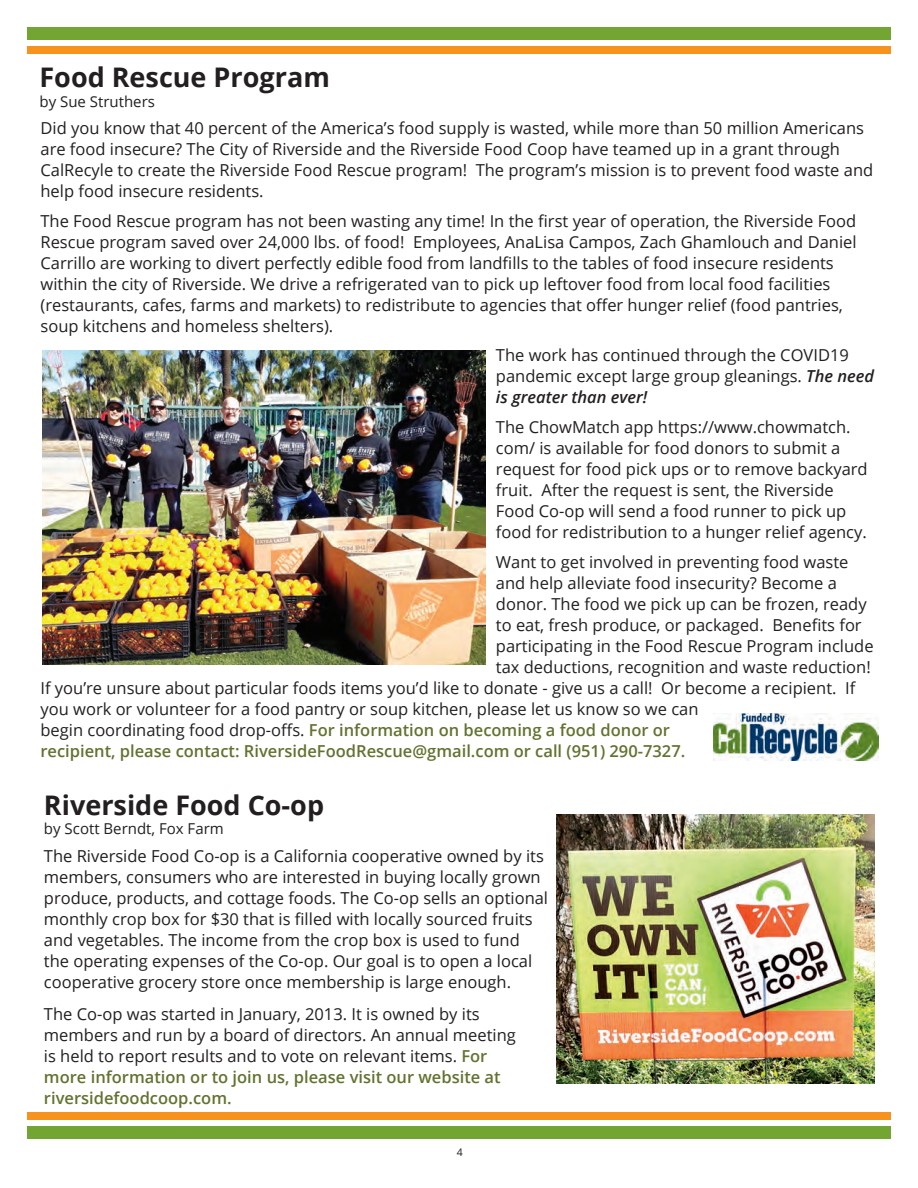
<style>
.page{position:relative;width:918px;height:1188px;background:#fff}
.page>*{position:absolute;margin:0;border:0;box-sizing:border-box;transform-origin:0 0}
.Paragraph_Style_news{font:700 27px "Open Sans";color:#231f20}
.RCRCDStyle1{font:16.5px/21px "Open Sans";color:#231f20}
.t1{font:600 16.5px "Open Sans";color:#61732f}
.Paragraph_Style_news-2{font:15px "Open Sans";color:#231f20}
.t2{font:10.5px "Open Sans";color:#231f20}
.s1{font-weight:600;font-style:italic}
.s2{font-weight:400;color:#231f20}
.s3{font-weight:600;color:#61732f}
</style>
<div class="page">
<div style="left:27px;top:27px;width:864px;height:13px;background:#73a532"></div>
<div style="left:27px;top:46px;width:864px;height:8px;background:#f7931d"></div>
<div style="left:27px;top:1126px;width:864px;height:13px;background:#73a532"></div>
<div style="left:27px;top:1112px;width:864px;height:8px;background:#f7931d"></div>
<img style="left:42px;top:350px;width:443px;height:314px">
<img style="left:556px;top:814px;width:318px;height:270px">
<img style="left:714px;top:714px;width:165px;height:47px">
<p class="Paragraph_Style_news" style="left:39px;top:58px;width:292px">Food Rescue Program</p>
<p class="Paragraph_Style_news-2" style="left:39px;top:92px;width:117px">by Sue Struthers</p>
<p class="RCRCDStyle1" style="left:40px;top:117px;width:834px">Did you know that 40 percent of the America’s food supply is wasted, while more than 50 million Americans are food insecure? The City of Riverside and the Riverside Food Coop have teamed up in a grant through CalRecyle to create the Riverside Food Rescue program! The program’s mission is to prevent food waste and help food insecure residents.</p>
<p class="RCRCDStyle1" style="left:40px;top:210px;width:818px">The Food Rescue program has not been wasting any time! In the first year of operation, the Riverside Food Rescue program saved over 24,000 lbs. of food! Employees, AnaLisa Campos, Zach Ghamlouch and Daniel Carrillo are working to divert perfectly edible food from landfills to the tables of food insecure residents within the city of Riverside. We drive a refrigerated van to pick up leftover food from local food facilities (restaurants, cafes, farms and markets) to redistribute to agencies that offer hunger relief (food pantries, soup kitchens and homeless shelters).</p>
<p class="RCRCDStyle1" style="left:496px;top:345px;width:380px">The work has continued through the COVID19 pandemic except large group gleanings. <span class="s1">The need is greater than ever!</span></p>
<p class="RCRCDStyle1" style="left:496px;top:416px;width:373px">The ChowMatch app https://www.chowmatch. com/ is available for food donors to submit a request for food pick ups or to remove backyard fruit. After the request is sent, the Riverside Food Co-op will send a food runner to pick up food for redistribution to a hunger relief agency.</p>
<p class="RCRCDStyle1" style="left:496px;top:551px;width:354px">Want to get involved in preventing food waste</p>
<p class="RCRCDStyle1" style="left:496px;top:572px;width:343px">and help alleviate food insecurity? Become a</p>
<p class="RCRCDStyle1" style="left:496px;top:593px;width:372px">donor. The food we pick up can be frozen, ready</p>
<p class="RCRCDStyle1" style="left:496px;top:614px;width:367px">to eat, fresh produce, or packaged. Benefits for</p>
<p class="RCRCDStyle1" style="left:496px;top:635px;width:379px">participating in the Food Rescue Program include</p>
<p class="RCRCDStyle1" style="left:496px;top:656px;width:376px">tax deductions, recognition and waste reduction!</p>
<p class="RCRCDStyle1" style="left:40px;top:677px;width:816px">If you’re unsure about particular foods items you’d like to donate - give us a call! Or become a recipient. If</p>
<p class="RCRCDStyle1" style="left:40px;top:698px;width:660px">you work or volunteer for a food pantry or soup kitchen, please let us know so we can</p>
<p class="t1" style="left:40px;top:719px;width:631px"><span class="s2">begin coordinating food drop-offs.</span> For information on becoming a food donor or</p>
<p class="t1" style="left:40px;top:740px;width:646px">recipient, please contact: RiversideFoodRescue@gmail.com or call (951) 290-7327.</p>
<p class="Paragraph_Style_news" style="left:44px;top:786px;width:282px">Riverside Food Co-op</p>
<p class="Paragraph_Style_news-2" style="left:44px;top:819px;width:181px">by Scott Berndt, Fox Farm</p>
<p class="RCRCDStyle1" style="left:44px;top:845px;width:506px">The Riverside Food Co-op is a California cooperative owned by its members, consumers who are interested in buying locally grown produce, products, and cottage foods. The Co-op sells an optional monthly crop box for $30 that is filled with locally sourced fruits and vegetables. The income from the crop box is used to fund the operating expenses of the Co-op. Our goal is to open a local cooperative grocery store once membership is large enough.</p>
<p class="RCRCDStyle1" style="left:44px;top:1003px;width:473px">The Co-op was started in January, 2013. It is owned by its members and run by a board of directors. An annual meeting is held to report results and to vote on relevant items. <span class="s3">For more information or to join us, please visit our website at riversidefoodcoop.com.</span></p>
<p class="t2" style="left:457px;top:1145px;width:8px">4</p>
</div>
